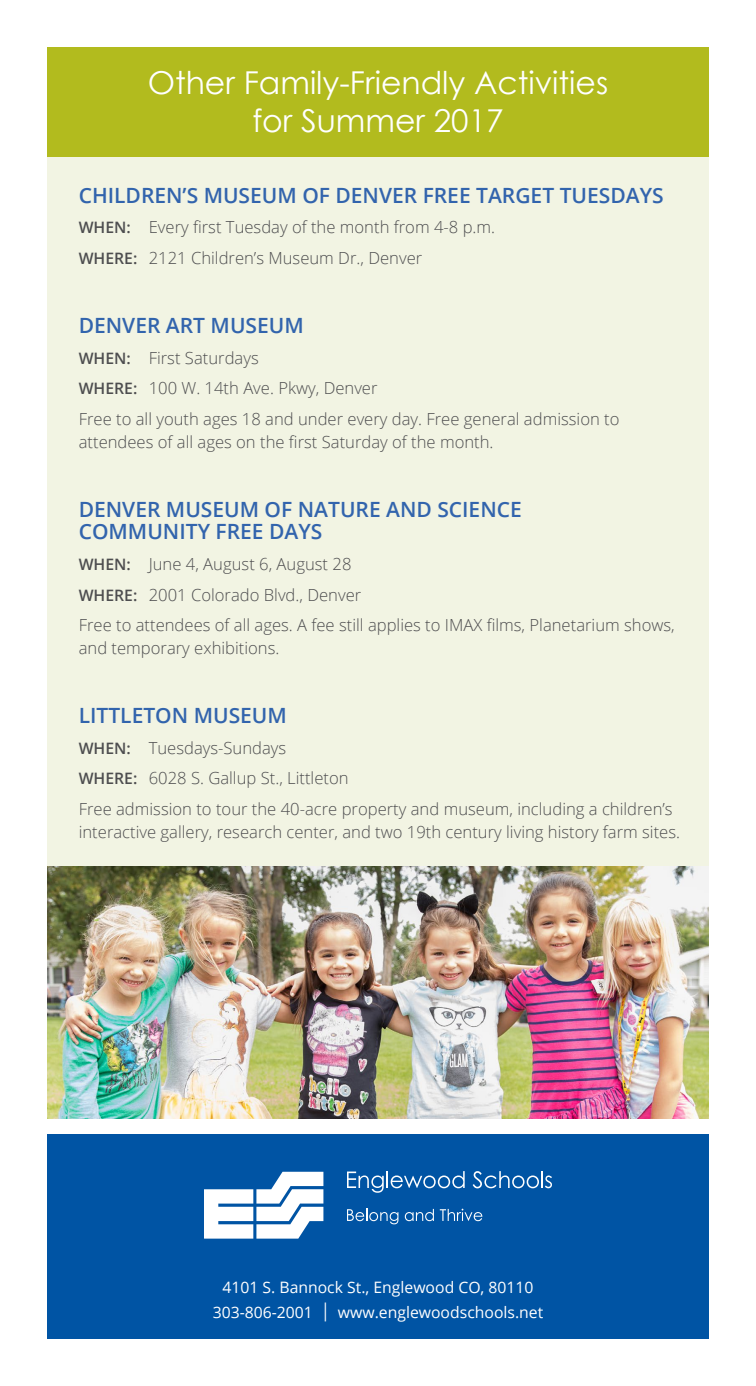
<style>
.page{position:relative;width:756px;height:1386px;background:#fff}
.page>*{position:absolute;margin:0;border:0;box-sizing:border-box;transform-origin:0 0}
.t1{font:31.5px/37.8px "Century Gothic";color:#fff;text-align:center}
.t2{font:600 21px/22.8px "Open Sans";color:#3264ad}
.t3{font:300 16.62px/30.6px "Open Sans";color:#4d4d4f}
.t4{font:15.75px/24.5px "Open Sans";color:#fff;text-align:center}
.s1{font-weight:600;font-size:15.75px}
.s2{font-size:18.9px}
</style>
<div class="page">
<div style="left:47px;top:1134px;width:662px;height:205px;background:#0054a4"></div>
<svg style="left:347px;top:1209px;width:51px;height:15px"></svg>
<svg style="left:405px;top:1209px;width:29px;height:12px"></svg>
<svg style="left:440px;top:1209px;width:42px;height:12px"></svg>
<svg style="left:347px;top:1171px;width:118px;height:22px"></svg>
<svg style="left:473px;top:1171px;width:79px;height:17px"></svg>
<svg style="left:204px;top:1172px;width:119px;height:67px"></svg>
<div style="left:47px;top:47px;width:662px;height:111px;background:#b2bb1e"></div>
<div style="left:47px;top:158px;width:662px;height:837px;background:#f2f4e3"></div>
<img style="left:47px;top:866px;width:662px;height:252px">
<h1 class="t1" style="left:148px;top:63px;width:462px">Other Family-Friendly Activities for Summer 2017</h1>
<p class="t2" style="left:79px;top:183px;width:586px">CHILDREN’S MUSEUM OF DENVER FREE TARGET TUESDAYS</p>
<p class="t3" style="left:79px;top:211px;width:418px"><span class="s1">WHEN:</span> Every first Tuesday of the month from 4-8 p.m.<br><span class="s1">WHERE:</span> 2121 Children’s Museum Dr., Denver</p>
<p class="t2" style="left:79px;top:313px;width:227px">DENVER ART MUSEUM</p>
<p class="t3" style="left:79px;top:342px;width:542px"><span class="s1">WHEN:</span> First Saturdays<br><span class="s1">WHERE:</span> 100 W. 14th Ave. Pkwy, Denver<br>Free to all youth ages 18 and under every day. Free general admission to</p>
<p class="t3" style="left:79px;top:426px;width:416px">attendees of all ages on the first Saturday of the month.</p>
<p class="t2" style="left:79px;top:497px;width:445px">DENVER MUSEUM OF NATURE AND SCIENCE<br>COMMUNITY FREE DAYS</p>
<p class="t3" style="left:79px;top:548px;width:598px"><span class="s1">WHEN:</span> June 4, August 6, August 28<br><span class="s1">WHERE:</span> 2001 Colorado Blvd., Denver<br>Free to attendees of all ages. A fee still applies to IMAX films, Planetarium shows,</p>
<p class="t3" style="left:79px;top:632px;width:202px">and temporary exhibitions.</p>
<p class="t2" style="left:79px;top:704px;width:210px">LITTLETON MUSEUM</p>
<p class="t3" style="left:79px;top:732px;width:595px"><span class="s1">WHEN:</span> Tuesdays-Sundays<br><span class="s1">WHERE:</span> 6028 S. Gallup St., Littleton<br>Free admission to tour the 40-acre property and museum, including a children’s</p>
<p class="t3" style="left:79px;top:816px;width:603px">interactive gallery, research center, and two 19th century living history farm sites.</p>
<p class="t4" style="left:213px;top:1275px;width:332px">4101 S. Bannock St., Englewood CO, 80110<br>303-806-2001 <span class="s2">|</span> www.englewoodschools.net</p>
</div>
